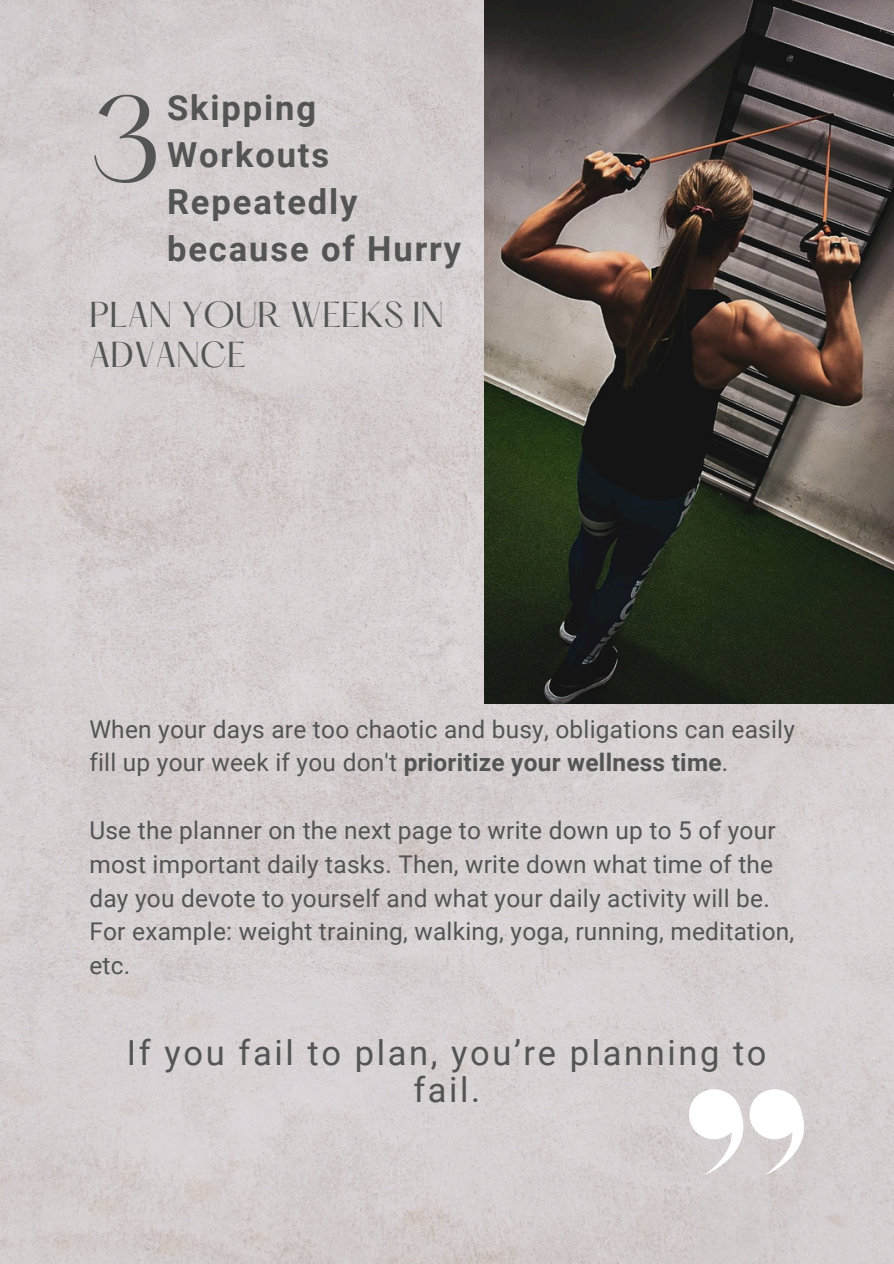
<style>
.page{position:relative;width:894px;height:1264px;background:#fff}
.page>*{position:absolute;margin:0;border:0;box-sizing:border-box;transform-origin:0 0}
.t1{font:105px "Hatton";color:#545454}
.t2{font:700 34.5px/47.2px "Roboto";letter-spacing:.055em;color:#545454}
.t3{font:34.5px/37.2px "Roboto";letter-spacing:.075em;color:#545454;text-align:center}
.t4{font:31.5px/39.3px "Hatton";color:#545454}
.t5{font:24.45px/33.8px "Roboto";letter-spacing:.01em;color:#545454}
.s1{font-weight:700}
</style>
<div class="page">
<img style="left:0;top:0;width:893px;height:1263px">
<img style="left:484px;top:0;width:409px;height:703px">
<svg style="left:688px;top:1089px;width:55px;height:85px"></svg>
<svg style="left:749px;top:1089px;width:54px;height:85px"></svg>
<p class="t1" style="left:89px;top:90px;width:72px">3</p>
<p class="t2" style="left:167px;top:84px;width:295px">Skipping<br>Workouts<br>Repeatedly because of Hurry</p>
<p class="t4" style="left:89px;top:299px;width:356px">PLAN YOUR WEEKS IN<br>ADVANCE</p>
<h2 class="t5" style="left:89px;top:712px;width:707px">When your days are too chaotic and busy, obligations can easily fill up your week if you don't <span class="s1">prioritize your wellness time</span>.</h2>
<h1 class="t5" style="left:89px;top:813px;width:706px">Use the planner on the next page to write down up to 5 of your most important daily tasks. Then, write down what time of the day you devote to yourself and what your daily activity will be.<br>For example: weight training, walking, yoga, running, meditation, etc.</h1>
<p class="t3" style="left:127px;top:1034px;width:641px">If you fail to plan, you’re planning to fail.</p>
</div>
